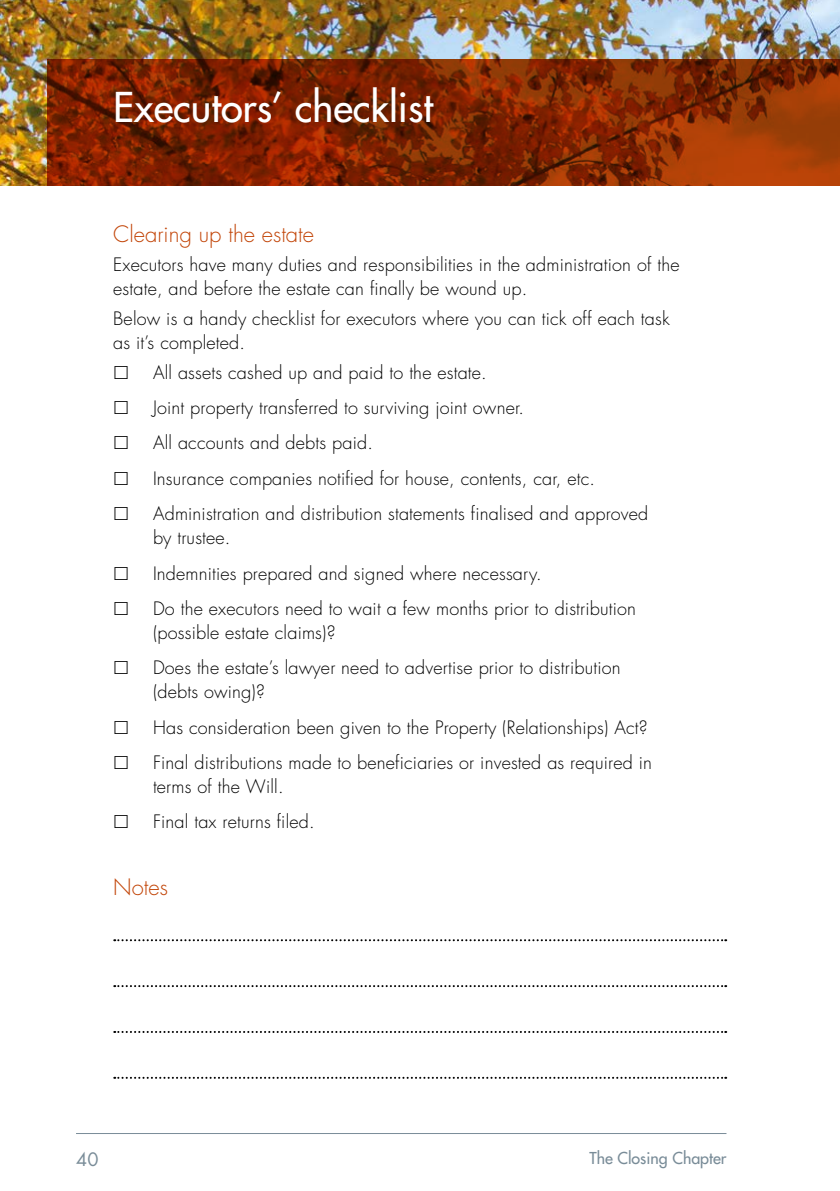
<style>
.page{position:relative;width:840px;height:1191px;background:#fff}
.page>*{position:absolute;margin:0;border:0;box-sizing:border-box;transform-origin:0 0}
.t1{font:40px "Futura";color:#fff}
.t2{font:300 22px "Futura";color:#c24508}
.t3{font:300 18px/35.4px "Futura";letter-spacing:.01em;color:#000}
.t4{font:18px "Futura";color:#798c98}
.t5{font:16px "Futura";color:#798c98}
</style>
<div class="page">
<img style="left:0;top:0;width:839px;height:186px">
<svg style="left:47px;top:59px;width:792px;height:127px;background:#822702"></svg>
<hr style="left:76px;top:1133px;width:650px;height:1px;background:#798c98">
<svg style="left:114px;top:939px;width:611px;height:2px"></svg>
<svg style="left:114px;top:985px;width:611px;height:2px"></svg>
<svg style="left:114px;top:1031px;width:611px;height:2px"></svg>
<svg style="left:114px;top:1076px;width:611px;height:2px"></svg>
<h1 class="t1" style="left:113px;top:81px;width:321px">Executors’ checklist</h1>
<p class="t2" style="left:113px;top:220px;width:202px">Clearing up the estate</p>
<p class="t3" style="left:113px;top:253px;width:567px;line-height:24px">Executors have many duties and responsibilities in the administration of the estate, and before the estate can finally be wound up.</p>
<p class="t3" style="left:113px;top:307px;width:557px;line-height:24px">Below is a handy checklist for executors where you can tick off each task as it’s completed.</p>
<p class="t3" style="left:153px;top:355px;width:496px">All assets cashed up and paid to the estate.<br>Joint property transferred to surviving joint owner.<br>All accounts and debts paid.<br>Insurance companies notified for house, contents, car, etc.<br>Administration and distribution statements finalised and approved</p>
<p class="t3" style="left:153px;top:520px;width:484px">by trustee.<br>Indemnities prepared and signed where necessary.<br>Do the executors need to wait a few months prior to distribution</p>
<p class="t3" style="left:153px;top:615px;width:469px">(possible estate claims)?<br>Does the estate’s lawyer need to advertise prior to distribution</p>
<p class="t3" style="left:153px;top:674px;width:500px">(debts owing)?<br>Has consideration been given to the Property (Relationships) Act?<br>Final distributions made to beneficiaries or invested as required in</p>
<p class="t3" style="left:153px;top:769px;width:163px">terms of the Will.<br>Final tax returns filed.</p>
<p class="t2" style="left:113px;top:873px;width:56px">Notes</p>
<p class="t4" style="left:76px;top:1146px;width:24px">40</p>
<p class="t5" style="left:589px;top:1147px;width:138px">The Closing Chapter</p>
</div>
